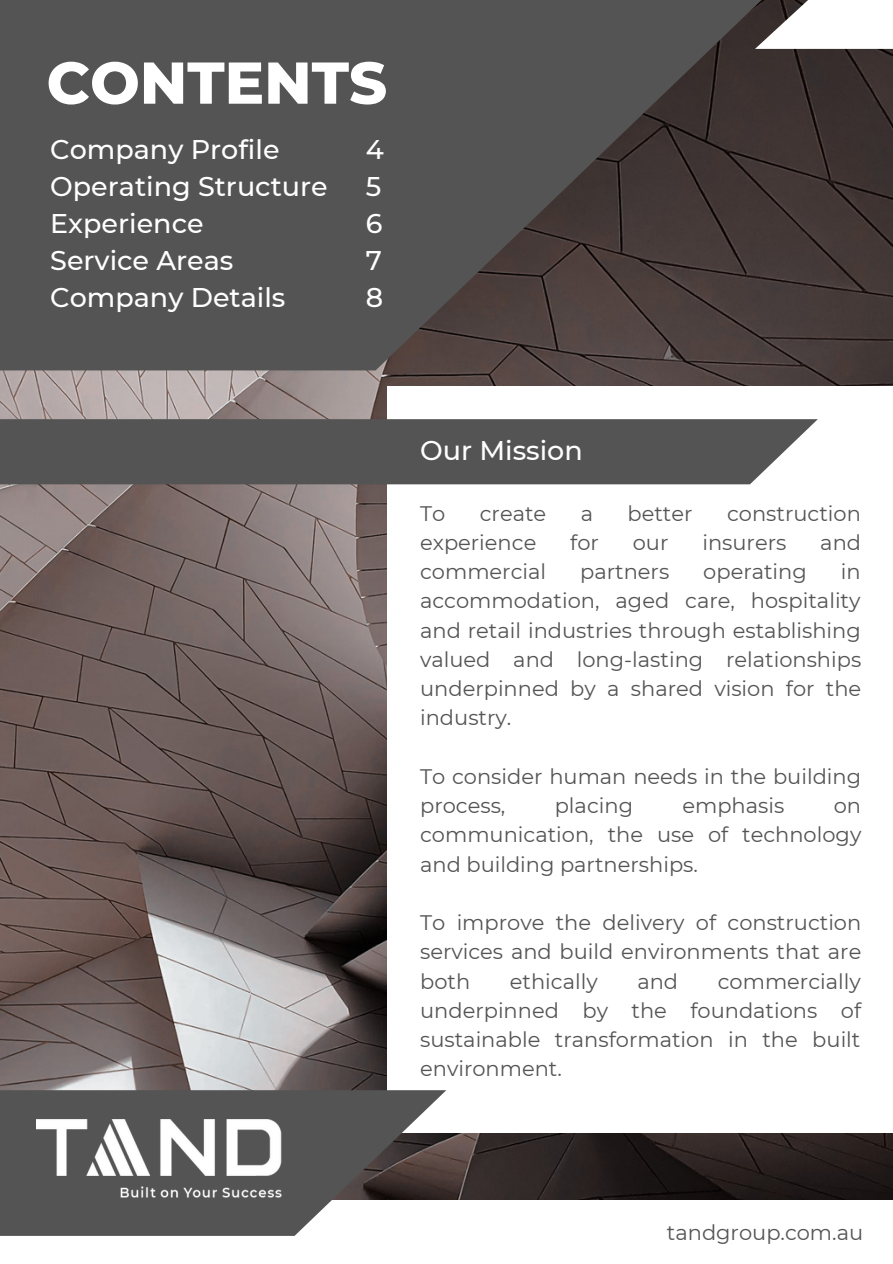
<style>
.page{position:relative;width:893px;height:1264px;background:#fff}
.page>*{position:absolute;margin:0;border:0;box-sizing:border-box;transform-origin:0 0}
.t1{font:800 58.8px "Montserrat";color:#fff}
.t2{font:500 27px "Montserrat";color:#fff}
.t3{font:21px/29.2px "Montserrat";color:#545454;text-align:justify}
</style>
<div class="page">
<img style="left:0;top:49px;width:892px;height:1150px">
<div style="left:387px;top:386px;width:505px;height:746px;background:#fff"></div>
<svg style="left:0;top:1090px;width:446px;height:145px;fill:#545454"></svg>
<img style="left:37px;top:1119px;width:245px;height:81px">
<svg style="left:0;top:0;width:766px;height:370px;fill:#545454"></svg>
<div style="left:0;top:419px;width:817px;height:65px;background:#545454"></div>
<p class="t1" style="left:47px;top:47px;width:342px">CONTENTS</p>
<p class="t2" style="left:50px;top:133px;width:231px">Company Profile</p>
<p class="t2" style="left:50px;top:170px;width:279px">Operating Structure</p>
<p class="t2" style="left:50px;top:207px;width:155px">Experience</p>
<p class="t2" style="left:50px;top:244px;width:185px">Service Areas</p>
<p class="t2" style="left:50px;top:281px;width:237px">Company Details</p>
<p class="t2" style="left:366px;top:133px;width:20px">4</p>
<p class="t2" style="left:366px;top:170px;width:17px">5</p>
<p class="t2" style="left:366px;top:207px;width:18px">6</p>
<p class="t2" style="left:366px;top:244px;width:18px">7</p>
<p class="t2" style="left:366px;top:281px;width:19px">8</p>
<p class="t2" style="left:420px;top:434px;width:164px">Our Mission</p>
<p class="t3" style="left:420px;top:498px;width:27px">To</p>
<p class="t3" style="left:479px;top:498px;width:68px">create</p>
<p class="t3" style="left:580px;top:498px;width:14px">a</p>
<p class="t3" style="left:627px;top:498px;width:66px">better</p>
<p class="t3" style="left:727px;top:498px;width:135px">construction</p>
<p class="t3" style="left:420px;top:528px;width:118px">experience</p>
<p class="t3" style="left:570px;top:528px;width:30px">for</p>
<p class="t3" style="left:632px;top:528px;width:37px">our</p>
<p class="t3" style="left:702px;top:528px;width:85px">insurers</p>
<p class="t3" style="left:820px;top:528px;width:42px">and</p>
<p class="t3" style="left:420px;top:557px;width:127px">commercial</p>
<p class="t3" style="left:580px;top:557px;width:91px">partners</p>
<p class="t3" style="left:703px;top:557px;width:105px">operating</p>
<p class="t3" style="left:420px;top:557px;width:442px;text-indent:420px">in accommodation, aged care, hospitality and retail industries through establishing valued and long-lasting relationships underpinned by a shared vision for the industry.</p>
<p class="t3" style="left:420px;top:761px;width:442px">To consider human needs in the building process,</p>
<p class="t3" style="left:554px;top:791px;width:80px">placing</p>
<p class="t3" style="left:682px;top:791px;width:103px">emphasis</p>
<p class="t3" style="left:420px;top:791px;width:442px;text-indent:413px">on communication, the use of technology and building partnerships.</p>
<p class="t3" style="left:420px;top:907px;width:442px">To improve the delivery of construction services and build environments that are both</p>
<p class="t3" style="left:420px;top:966px;width:442px;text-indent:297px">commercially underpinned by the foundations of sustainable transformation in the built environment.</p>
<p class="t3" style="left:510px;top:966px;width:89px">ethically</p>
<p class="t3" style="left:637px;top:966px;width:42px">and</p>
<p class="t3" style="left:666px;top:1217px;width:198px">tandgroup.com.au</p>
</div>
